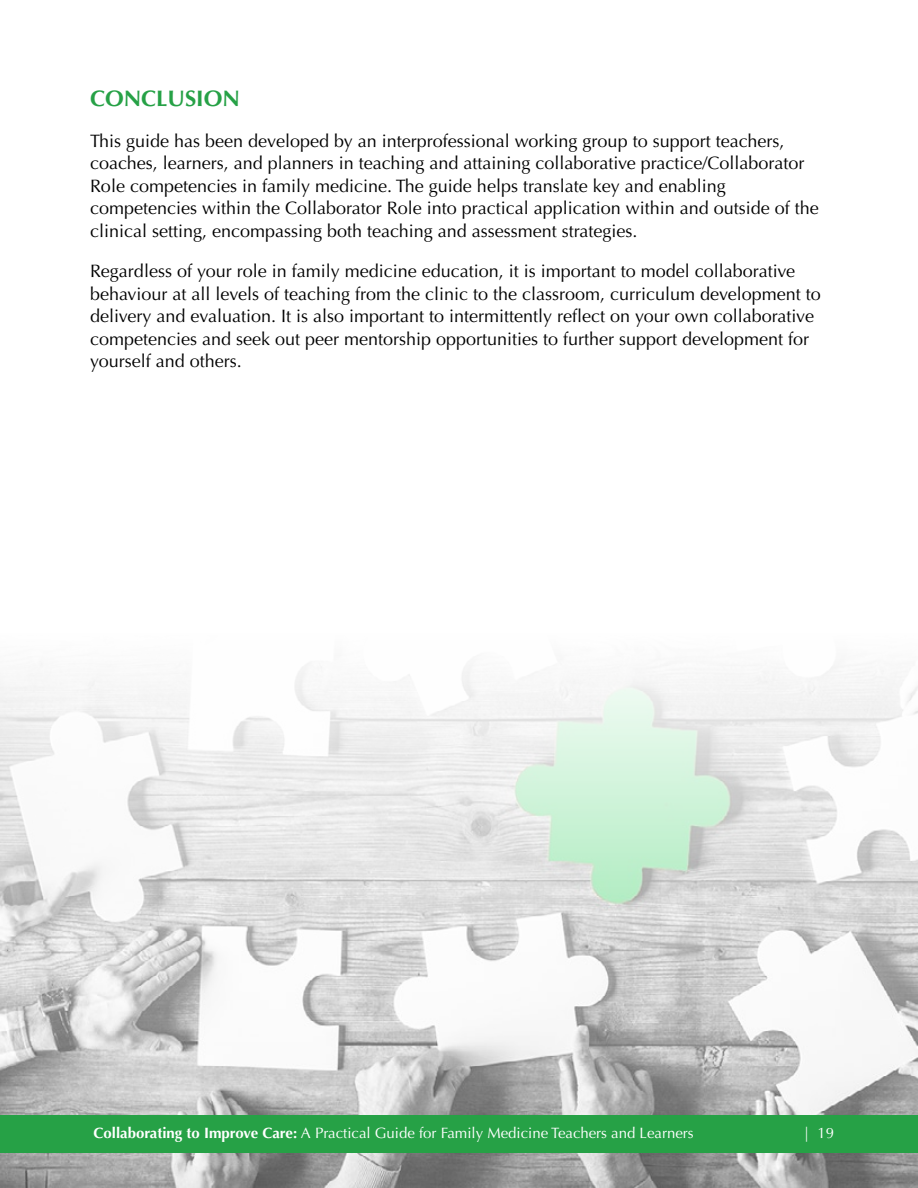
<style>
.page{position:relative;width:918px;height:1188px;background:#fff}
.page>*{position:absolute;margin:0;border:0;box-sizing:border-box;transform-origin:0 0}
.t1{font:700 22.5px "Optima";color:#26a146}
.t2{font:18px/22.5px "Optima";color:#000}
.t3{font:15px "Optima";color:#fff}
.s1{font-weight:700}
</style>
<div class="page">
<img style="left:0;top:663px;width:918px;height:525px">
<div style="left:0;top:1115px;width:918px;height:38px;background:#26a146"></div>
<p class="t1" style="left:90px;top:86px;width:152px">Conclusion</p>
<p class="t2" style="left:90px;top:130px;width:730px">This guide has been developed by an interprofessional working group to support teachers, coaches, learners, and planners in teaching and attaining collaborative practice/Collaborator Role competencies in family medicine. The guide helps translate key and enabling competencies within the Collaborator Role into practical application within and outside of the clinical setting, encompassing both teaching and assessment strategies.</p>
<p class="t2" style="left:90px;top:260px;width:732px">Regardless of your role in family medicine education, it is important to model collaborative behaviour at all levels of teaching from the clinic to the classroom, curriculum development to delivery and evaluation. It is also important to intermittently reflect on your own collaborative competencies and seek out peer mentorship opportunities to further support development for yourself and others.</p>
<p class="t3" style="left:94px;top:1124px;width:602px"><span class="s1">Collaborating to Improve Care:</span> A Practical Guide for Family Medicine Teachers and Learners</p>
<p class="t3" style="left:804px;top:1124px;width:32px">| 19</p>
</div>
